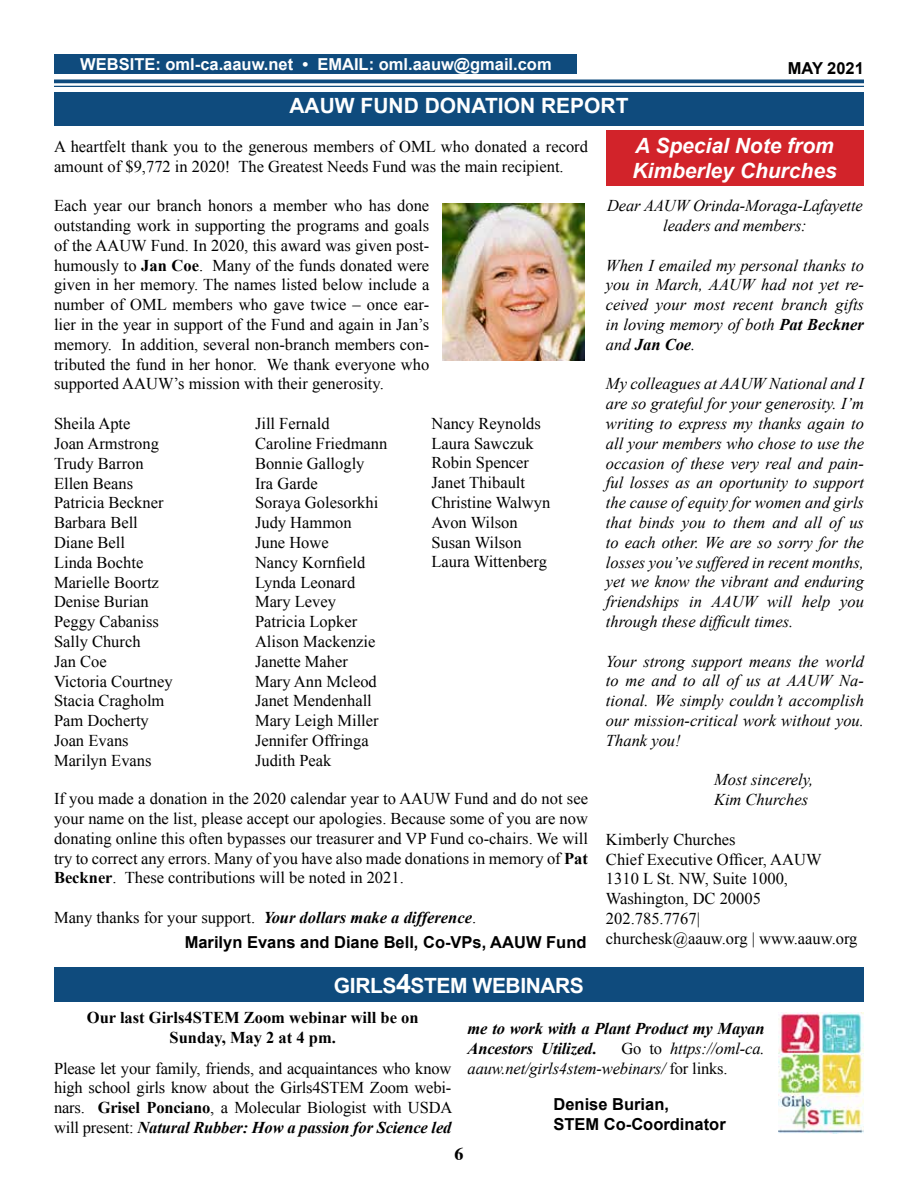
<style>
.page{position:relative;width:918px;height:1188px;background:#fff}
.page>*{position:absolute;margin:0;border:0;box-sizing:border-box;transform-origin:0 0}
.t1{font:italic 700 21px/25.2px "Arial";color:#fff}
.t2{font:700 21px "Arial";color:#fff}
.t3{font:700 21px "Arial";letter-spacing:-.02em;color:#fff}
.t4{font:700 18px "Times";color:#000}
.t5{font:16.5px/19.8px "Times New Roman";color:#000}
.t6{font:italic 16.5px/19.8px "Times New Roman";color:#000;text-align:justify}
.t7{font:700 16.5px/19.8px "Arial";color:#000}
.t8{font:700 16.5px/19.8px "Times New Roman";color:#000;text-align:center}
.t9{font:italic 700 16.5px/19.8px "Times New Roman";letter-spacing:-.01em;color:#000}
.t10{font:700 16.5px "Arial";color:#fff}
.s1{font-weight:700}
.s2{font-weight:700;font-style:italic}
.s3{font-size:27px}
.s4{font-style:normal}
</style>
<div class="page">
<svg style="left:54px;top:83px;width:810px;height:3px;fill:#c2d1de"></svg>
<hr style="left:54px;top:80px;width:810px;height:3px;background:#0f4b7d">
<hr style="left:54px;top:86px;width:810px;height:1px;background:#0f4b7d">
<div style="left:54px;top:92px;width:810px;height:33px;background:#0f4b7d"></div>
<div style="left:54px;top:54px;width:523px;height:20px;background:#0f4b7d"></div>
<div style="left:54px;top:968px;width:810px;height:34px;background:#0f4b7d"></div>
<img style="left:443px;top:203px;width:141px;height:157px">
<div style="left:606px;top:130px;width:258px;height:56px;background:#d2232a"></div>
<img style="left:778px;top:1012px;width:86px;height:122px">
<p class="t10" style="left:80px;top:54px;width:473px">WEBSITE: oml-ca.aauw.net • EMAIL: oml.aauw@gmail.com</p>
<p class="t7" style="left:788px;top:58px;width:78px">MAY 2021</p>
<p class="t2" style="left:289px;top:92px;width:341px">AAUW FUND DONATION REPORT</p>
<p class="t5" style="left:54px;top:136px;width:536px">A heartfelt thank you to the generous members of OML who donated a record amount of $9,772 in 2020! The Greatest Needs Fund was the main recipient.</p>
<p class="t5" style="left:54px;top:196px;width:377px;text-align:justify">Each year our branch honors a member who has done outstanding work in supporting the programs and goals of the AAUW Fund. In 2020, this award was given post&shy;humously to <span class="s1">Jan Coe</span>. Many of the funds donated were given in her memory. The names listed below include a number of OML members who gave twice – once ear&shy;lier in the year in support of the Fund and again in Jan’s memory. In addition, several non-branch members con&shy;tributed the fund in her honor. We thank everyone who supported AAUW’s mission with their generosity.</p>
<p class="t5" style="left:54px;top:413px;width:120px">Sheila Apte<br>Joan Armstrong<br>Trudy Barron<br>Ellen Beans<br>Patricia Beckner<br>Barbara Bell<br>Diane Bell<br>Linda Bochte<br>Marielle Boortz<br>Denise Burian<br>Peggy Cabaniss<br>Sally Church<br>Jan Coe<br>Victoria Courtney<br>Stacia Cragholm<br>Pam Docherty<br>Joan Evans<br>Marilyn Evans</p>
<p class="t5" style="left:54px;top:788px;width:536px;text-align:justify">If you made a donation in the 2020 calendar year to AAUW Fund and do not see your name on the list, please accept our apologies. Because some of you are now donating online this often bypasses our treasurer and VP Fund co-chairs. We will try to correct any errors. Many of you have also made donations in memory of <span class="s1">Pat Beckner</span>. These contributions will be noted in 2021.</p>
<p class="t5" style="left:54px;top:907px;width:424px">Many thanks for your support. <span class="s2">Your dollars make a difference</span>.</p>
<p class="t5" style="left:431px;top:413px;width:120px">Nancy Reynolds<br>Laura Sawczuk<br>Robin Spencer<br>Janet Thibault<br>Christine Walwyn<br>Avon Wilson<br>Susan Wilson<br>Laura Wittenberg</p>
<p class="t5" style="left:255px;top:413px;width:134px">Jill Fernald<br>Caroline Friedmann<br>Bonnie Gallogly<br>Ira Garde<br>Soraya Golesorkhi<br>Judy Hammon<br>June Howe<br>Nancy Kornfield<br>Lynda Leonard<br>Mary Levey<br>Patricia Lopker<br>Alison Mackenzie<br>Janette Maher<br>Mary Ann Mcleod<br>Janet Mendenhall<br>Mary Leigh Miller<br>Jennifer Offringa<br>Judith Peak</p>
<p class="t7" style="left:185px;top:933px;width:403px">Marilyn Evans and Diane Bell, Co-VPs, AAUW Fund</p>
<p class="t3" style="left:334px;top:972px;width:252px">GIRLS<span class="s3">4</span>STEM WEBINARS</p>
<p class="t1" style="left:632px;top:134px;width:206px">A Special Note from<br>Kimberley Churches</p>
<p class="t6" style="left:607px;top:195px;width:257px;text-align:center">Dear AAUW Orinda-Moraga-Lafayette leaders and members:</p>
<p class="t6" style="left:606px;top:255px;width:260px">When I emailed my personal thanks to you in March, AAUW had not yet re&shy;ceived your most recent branch gifts in loving memory of both <span class="s1">Pat Beckner </span>and <span class="s1">Jan Coe</span>.</p>
<p class="t6" style="left:606px;top:374px;width:260px">My colleagues at AAUW National and I are so grateful for your generosity. I’m writing to express my thanks again to all your members who chose to use the occasion of these very real and pain&shy;ful losses as an oportunity to support the cause of equity for women and girls that binds you to them and all of us to each other. We are so sorry for the losses you’ve suffered in recent months, yet we know the vibrant and enduring friendships in AAUW will help you through these difficult times.</p>
<p class="t6" style="left:606px;top:651px;width:260px">Your strong support means the world to me and to all of us at AAUW Na&shy;tional. We simply couldn’t accomplish our mission-critical work without you.<br>Thank you!</p>
<p class="t6" style="left:714px;top:770px;width:101px">Most sincerely,<br>Kim Churches</p>
<p class="t5" style="left:606px;top:829px;width:253px">Kimberly Churches<br>Chief Executive Officer, AAUW<br>1310 L St. NW, Suite 1000,<br>Washington, DC 20005<br>202.785.7767|<br>churchesk@aauw.org | www.aauw.org</p>
<p class="t8" style="left:87px;top:1007px;width:333px">Our last Girls4STEM Zoom webinar will be on<br>Sunday, May 2 at 4 pm.</p>
<p class="t5" style="left:54px;top:1058px;width:400px;text-align:justify">Please let your family, friends, and acquaintances who know high school girls know about the Girls4STEM Zoom webi&shy;nars. <span class="s1">Grisel Ponciano</span>, a Molecular Biologist with USDA will present: <span class="s2">Natural Rubber: How a passion for Science led</span></p>
<p class="t9" style="left:468px;top:1018px;width:298px">me to work with a Plant Product my Mayan<br>Ancestors Utilized<span class="s4">.</span></p>
<p class="t6" style="left:468px;top:1038px;width:298px;text-indent:154px"><span class="s4">Go to</span> https://oml-ca. aauw.net/girls4stem-webinars/ <span class="s4">for links.</span></p>
<p class="t7" style="left:553px;top:1095px;width:174px">Denise Burian,<br>STEM Co-Coordinator</p>
<p class="t4" style="left:454px;top:1137px;width:10px">6</p>
</div>
